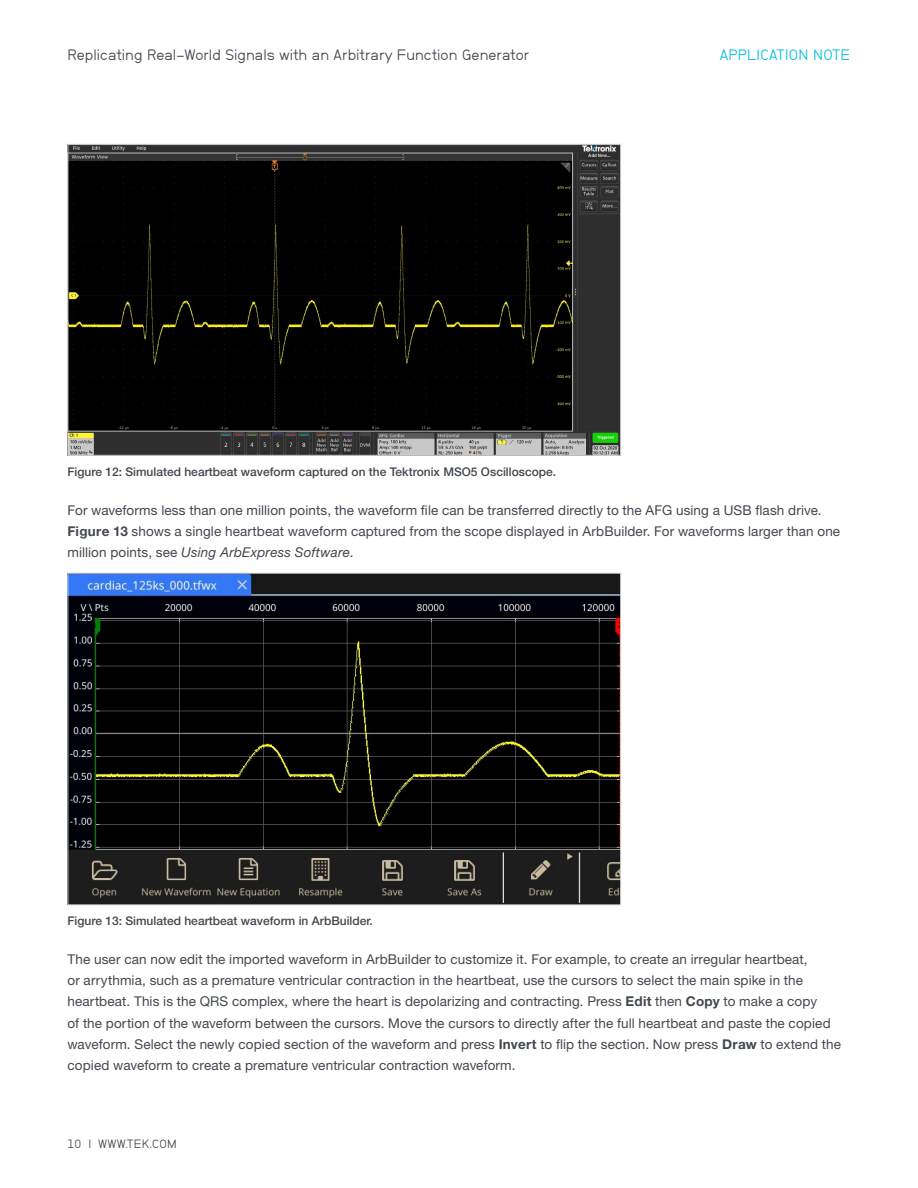
<style>
.page{position:relative;width:918px;height:1188px;background:#fff}
.page>*{position:absolute;margin:0;border:0;box-sizing:border-box;transform-origin:0 0}
.t1{font:15px "Neubau Grotesk Nor";letter-spacing:.005em;color:#43474f}
.t2{font:15px "NB Grotesk";letter-spacing:.02em;color:#00bfdf}
.t3{font:13.5px/21px "Helvetica Neue LT Std";letter-spacing:.01em;color:#43474f}
.t4{font:500 12px "Helvetica Neue LT Std";color:#43474f}
.t5{font:12px "Neubau Grotesk Nor";letter-spacing:.02em;color:#43474f}
.s1{font-weight:700}
.s2{font-style:italic}
</style>
<div class="page">
<img style="left:70px;top:146px;width:549px;height:308px">
<img style="left:70px;top:575px;width:549px;height:328px">
<p class="t1" style="left:68px;top:46px;width:463px">Replicating Real-World Signals with an Arbitrary Function Generator</p>
<p class="t2" style="left:720px;top:46px;width:132px">APPLICATION NOTE</p>
<p class="t4" style="left:68px;top:465px;width:490px">Figure 12: Simulated heartbeat waveform captured on the Tektronix MSO5 Oscilloscope.</p>
<p class="t3" style="left:68px;top:499px;width:774px">For waveforms less than one million points, the waveform file can be transferred directly to the AFG using a USB flash drive.<br><span class="s1">Figure 13</span> shows a single heartbeat waveform captured from the scope displayed in ArbBuilder. For waveforms larger than one million points, see <span class="s2">Using ArbExpress Software</span>.</p>
<p class="t4" style="left:68px;top:914px;width:307px">Figure 13: Simulated heartbeat waveform in ArbBuilder.</p>
<p class="t3" style="left:68px;top:949px;width:775px">The user can now edit the imported waveform in ArbBuilder to customize it. For example, to create an irregular heartbeat,<br>or arrythmia, such as a premature ventricular contraction in the heartbeat, use the cursors to select the main spike in the heartbeat. This is the QRS complex, where the heart is depolarizing and contracting. Press <span class="s1">Edit</span> then <span class="s1">Copy</span> to make a copy<br>of the portion of the waveform between the cursors. Move the cursors to directly after the full heartbeat and paste the copied waveform. Select the newly copied section of the waveform and press <span class="s1">Invert</span> to flip the section. Now press <span class="s1">Draw</span> to extend the copied waveform to create a premature ventricular contraction waveform.</p>
<p class="t5" style="left:68px;top:1136px;width:111px">10 | WWW.TEK.COM</p>
</div>
